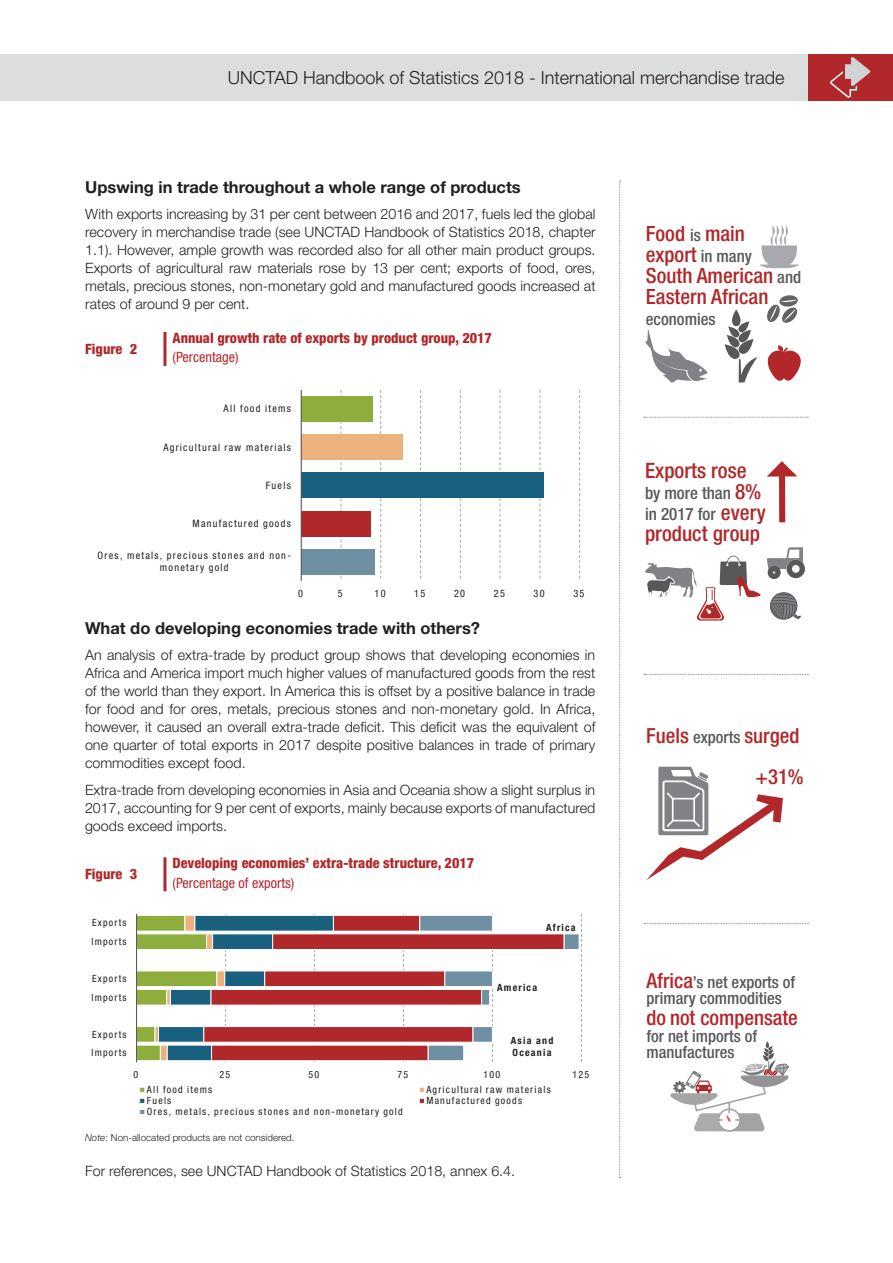
<style>
.page{position:relative;width:893px;height:1263px;background:#fff}
.page>*{position:absolute;margin:0;border:0;box-sizing:border-box;transform-origin:0 0}
.t1{font:500 condensed 21.3px "Helvetica Neue LT Std";color:#b1272a}
.t2{font:500 condensed 21px/21px "Helvetica Neue LT Std";color:#b1272a}
.t3{font:500 condensed 20.85px/41.5px "Helvetica Neue LT Std";color:#b1272a;text-align:right}
.t4{font:500 condensed 20.7px "Helvetica Neue LT Std";color:#b1272a}
.t5{font:300 18px "Helvetica Neue LT Std";color:#231f20}
.t6{font:500 condensed 16.95px/21.3px "Helvetica Neue LT Std";color:#57585a}
.t7{font:500 condensed 16.8px "Helvetica Neue LT Std";color:#57585a}
.t8{font:500 condensed 16.65px/16.6px "Helvetica Neue LT Std";color:#57585a}
.t9{font:700 16.5px "Helvetica Neue LT Std";color:#231f20}
.t10{font:300 14.25px/18px "Helvetica Neue LT Std";color:#231f20;text-align:justify}
.t11{font:800 condensed 14.25px "Helvetica Neue LT Std";color:#b1272a}
.t12{font:condensed 14.25px "Helvetica Neue LT Std";color:#b1272a}
.t13{font:condensed 10.2px/11.9px "Helvetica Neue LT Std";letter-spacing:.12em;color:#231f20;text-align:center}
.t14{font:condensed 9.9px/18.6px "Helvetica Neue LT Std";letter-spacing:.12em;color:#231f20}
.t15{font:700 condensed 9.9px/11.9px "Helvetica Neue LT Std";letter-spacing:.12em;color:#231f20}
.t16{font:300 9.75px "Helvetica Neue LT Std";color:#231f20}
.s1{font-style:italic}
.s2{font-size:16.8px;color:#57585a}
.s3{font-size:21.3px;color:#b1272a}
.s4{font-size:16.65px;color:#57585a}
.s5{font-size:20.7px;color:#b1272a}
</style>
<div class="page">
<div style="left:0;top:54px;width:808px;height:47px;background:#dcdddf"></div>
<div style="left:808px;top:54px;width:85px;height:47px;background:#b1272a"></div>
<svg style="left:830px;top:57px;width:40px;height:41px"></svg>
<svg style="left:619px;top:181px;width:2px;height:997px"></svg>
<svg style="left:341px;top:390px;width:1px;height:189px"></svg>
<svg style="left:380px;top:390px;width:1px;height:189px"></svg>
<svg style="left:420px;top:390px;width:1px;height:189px"></svg>
<svg style="left:460px;top:390px;width:1px;height:189px"></svg>
<svg style="left:500px;top:390px;width:1px;height:189px"></svg>
<svg style="left:540px;top:390px;width:1px;height:189px"></svg>
<svg style="left:579px;top:390px;width:1px;height:189px"></svg>
<div style="left:301px;top:396px;width:72px;height:26px;background:#8dad3d"></div>
<div style="left:301px;top:434px;width:102px;height:26px;background:#ecb17d"></div>
<div style="left:301px;top:473px;width:243px;height:25px;background:#18607d"></div>
<div style="left:301px;top:511px;width:69px;height:25px;background:#b1282a"></div>
<div style="left:301px;top:549px;width:74px;height:26px;background:#6f90a2"></div>
<hr style="left:301px;top:390px;width:1px;height:191px;background:#57585a">
<svg style="left:137px;top:914px;width:178px;height:148px"></svg>
<svg style="left:203px;top:915px;width:216px;height:146px"></svg>
<svg style="left:419px;top:914px;width:163px;height:148px"></svg>
<hr style="left:136px;top:914px;width:1px;height:148px;background:#57585a">
<svg style="left:140px;top:1087px;width:5px;height:5px"></svg>
<svg style="left:419px;top:1087px;width:5px;height:5px"></svg>
<svg style="left:140px;top:1098px;width:5px;height:5px"></svg>
<svg style="left:419px;top:1098px;width:6px;height:5px"></svg>
<svg style="left:140px;top:1109px;width:5px;height:5px"></svg>
<svg style="left:645px;top:329px;width:62px;height:54px"></svg>
<svg style="left:760px;top:226px;width:39px;height:42px"></svg>
<svg style="left:725px;top:295px;width:76px;height:87px"></svg>
<svg style="left:767px;top:461px;width:30px;height:61px"></svg>
<svg style="left:645px;top:547px;width:160px;height:74px"></svg>
<svg style="left:646px;top:767px;width:137px;height:113px"></svg>
<svg style="left:670px;top:1041px;width:119px;height:90px"></svg>
<svg style="left:644px;top:417px;width:164px;height:1px"></svg>
<svg style="left:644px;top:674px;width:164px;height:1px"></svg>
<svg style="left:644px;top:923px;width:164px;height:1px"></svg>
<hr style="left:163px;top:332px;width:3px;height:34px;background:#b1272a">
<hr style="left:163px;top:857px;width:3px;height:34px;background:#b1272a">
<p class="t5" style="left:228px;top:66px;width:495px">UNCTAD Handbook of Statis cs 2018 - International me chandi</p>
<p class="t5" style="left:744px;top:66px;width:42px">trade</p>
<p class="t5" style="left:247px;top:66px;width:539px">UNCTAD Handbook of Statistics 2018 - International trade in services</p>
<p class="t9" style="left:85px;top:176px;width:437px">Upswing in trade throughout a whole range of products</p>
<p class="t10" style="left:85px;top:205px;width:512px">With exports increasing by 31 per cent between 2016 and 2017, fuels led the global recovery in merchandise trade (see UNCTAD Handbook of Statistics 2018, chapter 1.1). However, ample growth was recorded also for all other main product groups.<br>Exports of agricultural raw materials rose by 13 per cent; exports of food, ores, metals, precious stones, non-monetary gold and manufactured goods increased at rates of around 9 per cent.</p>
<p class="t11" style="left:85px;top:340px;width:54px">Figure 2</p>
<p class="t11" style="left:173px;top:329px;width:321px">Annual growth rate of exports by product group, 2017</p>
<p class="t12" style="left:173px;top:349px;width:68px">(Percentage)</p>
<p class="t13" style="left:224px;top:403px;width:69px">All food items</p>
<p class="t13" style="left:163px;top:441px;width:129px">Agricultural raw materials</p>
<p class="t13" style="left:266px;top:479px;width:27px">Fuels</p>
<p class="t13" style="left:193px;top:517px;width:100px">Manufactured goods</p>
<p class="t13" style="left:98px;top:550px;width:195px">Ores, metals, precious stones and non&shy;monetary gold</p>
<p class="t13" style="left:298px;top:587px;width:6px">0</p>
<p class="t13" style="left:338px;top:587px;width:6px">5</p>
<p class="t13" style="left:374px;top:587px;width:13px">10</p>
<p class="t13" style="left:414px;top:587px;width:13px">15</p>
<p class="t13" style="left:454px;top:587px;width:13px">20</p>
<p class="t13" style="left:494px;top:587px;width:13px">25</p>
<p class="t13" style="left:534px;top:587px;width:13px">30</p>
<p class="t13" style="left:573px;top:587px;width:13px">35</p>
<p class="t9" style="left:85px;top:618px;width:397px">What do developing economies trade with others?</p>
<p class="t10" style="left:85px;top:646px;width:512px">An analysis of extra-trade by product group shows that developing economies in Africa and America import much higher values of manufactured goods from the rest of the world than they export. In America this is offset by a positive balance in trade for food and for ores, metals, precious stones and non-monetary gold. In Africa, however, it caused an overall extra-trade deficit. This deficit was the equivalent of one quarter of total exports in 2017 despite positive balances in trade of primary commodities except food.</p>
<p class="t10" style="left:85px;top:780px;width:512px">Extra-trade from developing economies in Asia and Oceania show a slight surplus in 2017, accounting for 9 per cent of exports, mainly because exports of manufactured goods exceed imports.</p>
<p class="t11" style="left:85px;top:865px;width:54px">Figure 3</p>
<p class="t14" style="left:91px;top:913px;width:37px">Exports<br>Imports</p>
<p class="t14" style="left:91px;top:969px;width:37px">Exports<br>Imports</p>
<p class="t14" style="left:91px;top:1025px;width:37px">Exports<br>Imports</p>
<p class="t11" style="left:173px;top:854px;width:303px">Developing economies’ extra-trade structure, 2017</p>
<p class="t12" style="left:173px;top:874px;width:123px">(Percentage of exports)</p>
<p class="t15" style="left:546px;top:921px;width:31px">Africa</p>
<p class="t15" style="left:497px;top:981px;width:41px">America</p>
<p class="t15" style="left:511px;top:1034px;width:44px">Asia and<br>Oceania</p>
<p class="t14" style="left:134px;top:1065px;width:6px">0</p>
<p class="t14" style="left:220px;top:1065px;width:12px">25</p>
<p class="t14" style="left:309px;top:1065px;width:12px">50</p>
<p class="t14" style="left:397px;top:1065px;width:12px">75</p>
<p class="t14" style="left:483px;top:1065px;width:18px">100</p>
<p class="t14" style="left:572px;top:1065px;width:18px">125</p>
<p class="t14" style="left:147px;top:1080px;width:67px">All food items</p>
<p class="t14" style="left:426px;top:1080px;width:126px">Agricultural raw materials</p>
<p class="t14" style="left:147px;top:1091px;width:26px">Fuels</p>
<p class="t14" style="left:426px;top:1091px;width:97px">Manufactured goods</p>
<p class="t14" style="left:147px;top:1102px;width:257px">Ores, metals, precious stones and non-monetary gold</p>
<p class="t16" style="left:85px;top:1131px;width:211px"><span class="s1">Note</span>: Non-allocated products are not considered.</p>
<p class="t10" style="left:85px;top:1161px;width:432px">For references, see UNCTAD Handbook of Statistics 2018, annex 6.4.</p>
<h2 class="t2" style="left:646px;top:223px;width:157px">Food <span class="s2">is</span> main<br>export <span class="s2">in many<br></span>South American <span class="s2">and<br></span>Eastern African</h2>
<p class="t7" style="left:646px;top:309px;width:71px">economies</p>
<h1 class="t1" style="left:645px;top:457px;width:103px">Exports rose</h1>
<p class="t6" style="left:645px;top:482px;width:122px">by more than <span class="s3">8% </span>in 2017 for <span class="s3">every</span></p>
<h1 class="t1" style="left:645px;top:521px;width:116px">product group</h1>
<h3 class="t3" style="left:646px;top:714px;width:159px">Fuels <span class="s4">exports</span> surged +31%</h3>
<p class="t8" style="left:646px;top:973px;width:150px"><span class="s5">Africa</span>’s net exports of primary commodities</p>
<h3 class="t4" style="left:646px;top:1005px;width:153px">do not compensate</h3>
<p class="t8" style="left:646px;top:1027px;width:112px">for net imports of manufactures</p>
</div>
